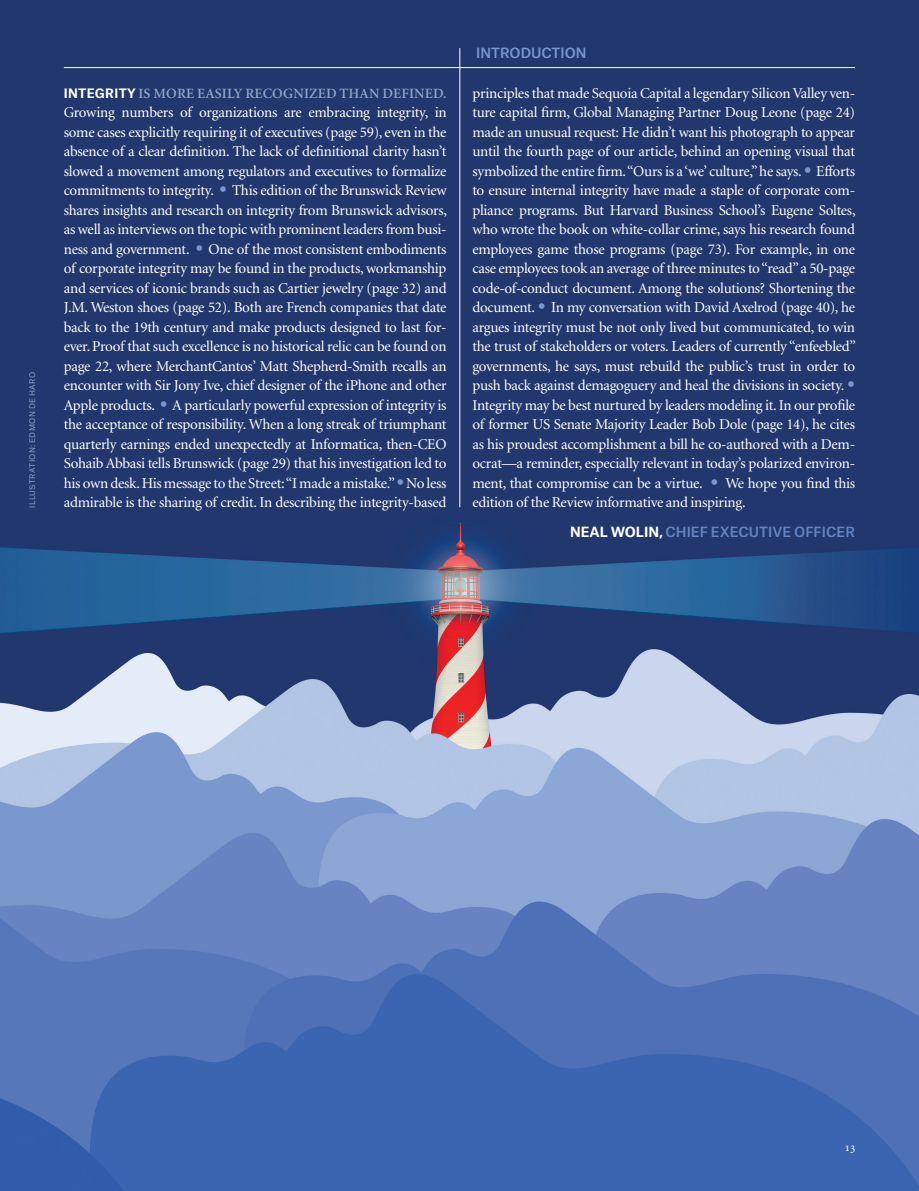
<style>
.page{position:relative;width:919px;height:1191px;background:#fff}
.page>*{position:absolute;margin:0;border:0;box-sizing:border-box;transform-origin:0 0}
.BR_Minion_BodyText_J{font:15px/19.5px "Minion";letter-spacing:-.02em;color:#fff;text-align:justify}
.BR_Minion_BodyText_J-2{font:600 14.25px "Minion";letter-spacing:.01em;color:#90a6c8}
.SA_strap{font:500 13.5px "Atlas Grotesk";color:#6684c3}
.SA_strap-2{font:500 13.5px "Atlas Grotesk";color:#7a97cd}
.t1{font:12px "Minion Regular SC";color:#fff}
.BR_Atlas_Grotesk_GUT{font:7.5px "Atlas Grotesk";letter-spacing:.04em;color:#90a6c8}
.s1{font-family:"Atlas Grotesk";font-weight:700;font-size:12.45px;color:#fff}
.s2{font-size:27px;color:#7a97cd}
.s3{font-weight:700;color:#fff}
</style>
<div class="page">
<img style="left:0;top:0;width:918px;height:1191px">
<hr style="left:64px;top:67px;width:791px;height:1px;background:#fff">
<hr style="left:459px;top:48px;width:1px;height:459px;background:#fff">
<p class="BR_Atlas_Grotesk_GUT" style="left:26px;top:508px;width:137px;rotate:-90deg">ILLUSTRATION: EDMON DE HARO</p>
<p class="BR_Minion_BodyText_J-2" style="left:64px;top:86px;width:384px"><span class="s1">INTEGRITY</span> IS MORE EASILY RECOGNIZED THAN DEFINED.</p>
<p class="BR_Minion_BodyText_J" style="left:64px;top:103px;width:384px">Growing numbers of organizations are embracing integrity, in some cases explicitly requiring it of executives (page 59), even in the absence of a clear definition. The lack of definitional clarity hasn’t slowed a movement among regulators and executives to formalize commitments to integrity. <span class="s2">•</span> This edition of the Brunswick Review shares insights and research on integrity from Brunswick advisors, as well as interviews on the topic with prominent leaders from busi&shy;ness and government. <span class="s2">•</span> One of the most consistent embodiments of corporate integrity may be found in the products, workmanship and services of iconic brands such as Cartier jewelry (page 32) and J.M. Weston shoes (page 52). Both are French companies that date back to the 19th century and make products designed to last for&shy;ever. Proof that such excellence is no historical relic can be found on page 22, where MerchantCantos’ Matt Shepherd-Smith recalls an encounter with Sir Jony Ive, chief designer of the iPhone and other Apple products. <span class="s2">•</span> A particularly powerful expression of integrity is the acceptance of responsibility. When a long streak of triumphant quarterly earnings ended unexpectedly at Informatica, then-CEO Sohaib Abbasi tells Brunswick (page 29) that his investigation led to his own desk. His message to the Street: “I made a mistake.” <span class="s2">•</span> No less admirable is the sharing of credit. In describing the integrity-based</p>
<p class="SA_strap-2" style="left:476px;top:42px;width:112px">INTRODUCTION</p>
<p class="BR_Minion_BodyText_J" style="left:472px;top:84px;width:385px">principles that made Sequoia Capital a legendary Silicon Valley ven&shy;ture capital firm, Global Managing Partner Doug Leone (page 24) made an unusual request: He didn’t want his photograph to appear until the fourth page of our article, behind an opening visual that symbolized the entire firm. “Ours is a ‘we’ culture,” he says. <span class="s2">•</span> Efforts to ensure internal integrity have made a staple of corporate com&shy;pliance programs. But Harvard Business School’s Eugene Soltes, who wrote the book on white-collar crime, says his research found employees game those programs (page 73). For example, in one case employees took an average of three minutes to “read” a 50-page code-of-conduct document. Among the solutions? Shortening the document. <span class="s2">•</span> In my conversation with David Axelrod (page 40), he argues integrity must be not only lived but communicated, to win the trust of stakeholders or voters. Leaders of currently “enfeebled” governments, he says, must rebuild the public’s trust in order to push back against demagoguery and heal the divisions in society. <span class="s2">• </span>Integrity may be best nurtured by leaders modeling it. In our profile of former US Senate Majority Leader Bob Dole (page 14), he cites as his proudest accomplishment a bill he co-authored with a Dem&shy;ocrat—a reminder, especially relevant in today’s polarized environ&shy;ment, that compromise can be a virtue. <span class="s2">•</span> We hope you find this</p>
<p class="BR_Minion_BodyText_J" style="left:472px;top:493px;width:275px">edition of the Review informative and inspiring.</p>
<p class="SA_strap" style="left:570px;top:520px;width:286px"><span class="s3">NEAL WOLIN,</span> CHIEF EXECUTIVE OFFICER</p>
<p class="t1" style="left:845px;top:1141px;width:11px">13</p>
</div>
